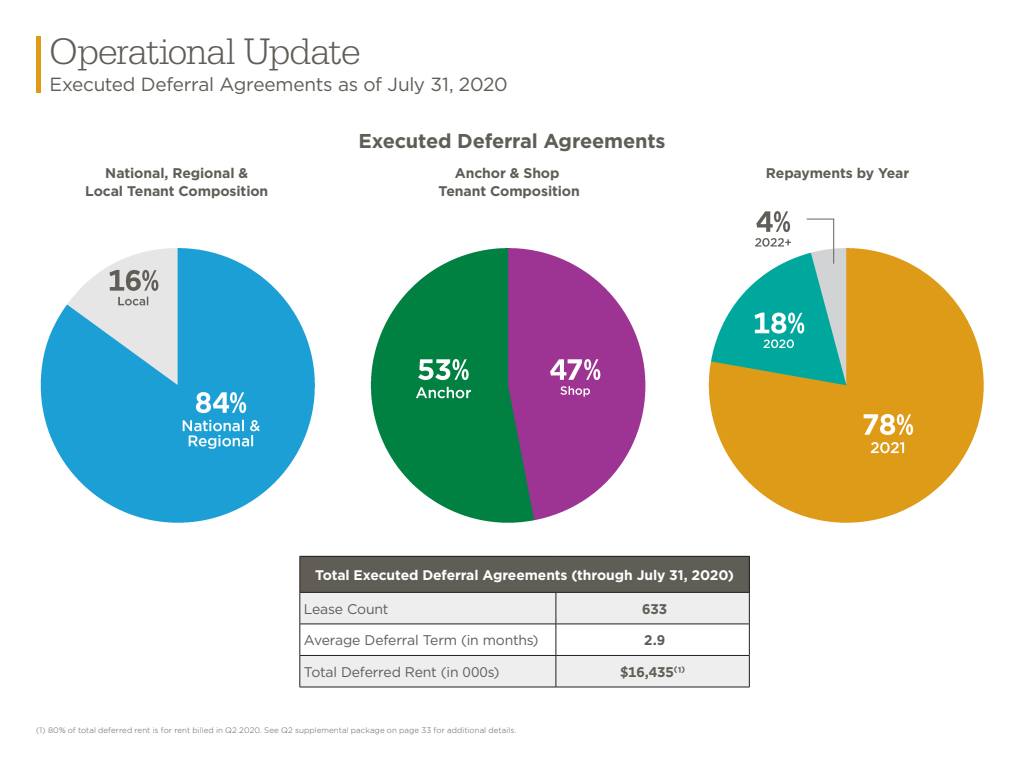
<style>
.page{position:relative;width:1024px;height:769px;background:#fff}
.page>*{position:absolute;margin:0;border:0;box-sizing:border-box;transform-origin:0 0}
.H4_-_Internal_39-18{font:300 39px "Serifa Std";letter-spacing:-.025em;color:#605d57}
.H4_-_Internal_Subhea{font:700 20px "Gotham";letter-spacing:-.01em;color:#605d57}
.H4_-_Internal_Subhea-2{font:19px "Gotham";letter-spacing:-.02em;color:#605d57}
.H4_-_Internal_Subhea-3{font:700 14px "Gotham";letter-spacing:-.005em;color:#605d57}
.t1{font:14px "Gotham";letter-spacing:-.015em;color:#605d57}
.t2{font:700 13.9px "Gotham";letter-spacing:-.01em;color:#fff}
.t3{font:300 8px "Gotham";letter-spacing:.005em;color:#605d57}
</style>
<div class="page">
<img style="left:40px;top:248px;width:275px;height:275px">
<img style="left:370px;top:248px;width:276px;height:275px">
<img style="left:708px;top:211px;width:276px;height:312px">
<div style="left:300px;top:556px;width:449px;height:36px;background:#605d57"></div>
<svg style="left:301px;top:592px;width:448px;height:94px;fill:#edeeed"></svg>
<hr style="left:300px;top:555px;width:256px;height:1px;background:#231f20">
<hr style="left:300px;top:556px;width:1px;height:35px;background:#231f20">
<hr style="left:556px;top:555px;width:194px;height:1px;background:#231f20">
<hr style="left:749px;top:556px;width:1px;height:35px;background:#231f20">
<hr style="left:300px;top:591px;width:256px;height:1px;background:#231f20">
<hr style="left:300px;top:592px;width:1px;height:31px;background:#231f20">
<hr style="left:556px;top:591px;width:194px;height:1px;background:#231f20">
<hr style="left:556px;top:592px;width:1px;height:31px;background:#231f20">
<hr style="left:749px;top:592px;width:1px;height:31px;background:#231f20">
<hr style="left:300px;top:623px;width:256px;height:1px;background:#231f20">
<hr style="left:300px;top:623px;width:1px;height:31px;background:#231f20">
<hr style="left:556px;top:623px;width:194px;height:1px;background:#231f20">
<hr style="left:556px;top:623px;width:1px;height:31px;background:#231f20">
<hr style="left:749px;top:623px;width:1px;height:31px;background:#231f20">
<hr style="left:300px;top:654px;width:256px;height:1px;background:#231f20">
<hr style="left:300px;top:655px;width:1px;height:31px;background:#231f20">
<hr style="left:556px;top:654px;width:194px;height:1px;background:#231f20">
<hr style="left:556px;top:655px;width:1px;height:31px;background:#231f20">
<hr style="left:749px;top:655px;width:1px;height:31px;background:#231f20">
<hr style="left:300px;top:686px;width:256px;height:1px;background:#231f20">
<hr style="left:556px;top:686px;width:194px;height:1px;background:#231f20">
<div style="left:36px;top:36px;width:5px;height:57px;background:#df9b15"></div>
<p class="H4_-_Internal_39-18" style="left:50px;top:29px;width:312px">Operational Update</p>
<p class="H4_-_Internal_Subhea-2" style="left:49px;top:72px;width:460px">Executed Deferral Agreements as of July 31, 2020</p>
<p class="H4_-_Internal_Subhea" style="left:358px;top:128px;width:309px">Executed Deferral Agreements</p>
<p class="H4_-_Internal_Subhea-3" style="left:105px;top:164px;width:144px">National, Regional &amp;</p>
<p class="H4_-_Internal_Subhea-3" style="left:85px;top:182px;width:185px">Local Tenant Composition</p>
<p class="H4_-_Internal_Subhea-3" style="left:455px;top:164px;width:106px">Anchor &amp; Shop</p>
<p class="H4_-_Internal_Subhea-3" style="left:439px;top:182px;width:143px">Tenant Composition</p>
<p class="H4_-_Internal_Subhea-3" style="left:766px;top:164px;width:145px">Repayments by Year</p>
<p class="t2" style="left:315px;top:565px;width:421px">Total Executed Deferral Agreements (through July 31, 2020)</p>
<p class="t1" style="left:304px;top:599px;width:86px">Lease Count</p>
<p class="H4_-_Internal_Subhea-3" style="left:642px;top:599px;width:26px">633</p>
<p class="t1" style="left:304px;top:631px;width:236px">Average Deferral Term (in months)</p>
<p class="H4_-_Internal_Subhea-3" style="left:644px;top:630px;width:23px">2.9</p>
<p class="t1" style="left:304px;top:662px;width:197px">Total Deferred Rent (in 000s)</p>
<p class="H4_-_Internal_Subhea-3" style="left:620px;top:662px;width:67px">$16,435<sup>(</sup>1<sup>)</sup></p>
<p class="t3" style="left:36px;top:725px;width:482px">(1) 80% of total deferred rent is for rent billed in Q2 2020. See Q2 supplemental package on page 33 for additional details.</p>
</div>
